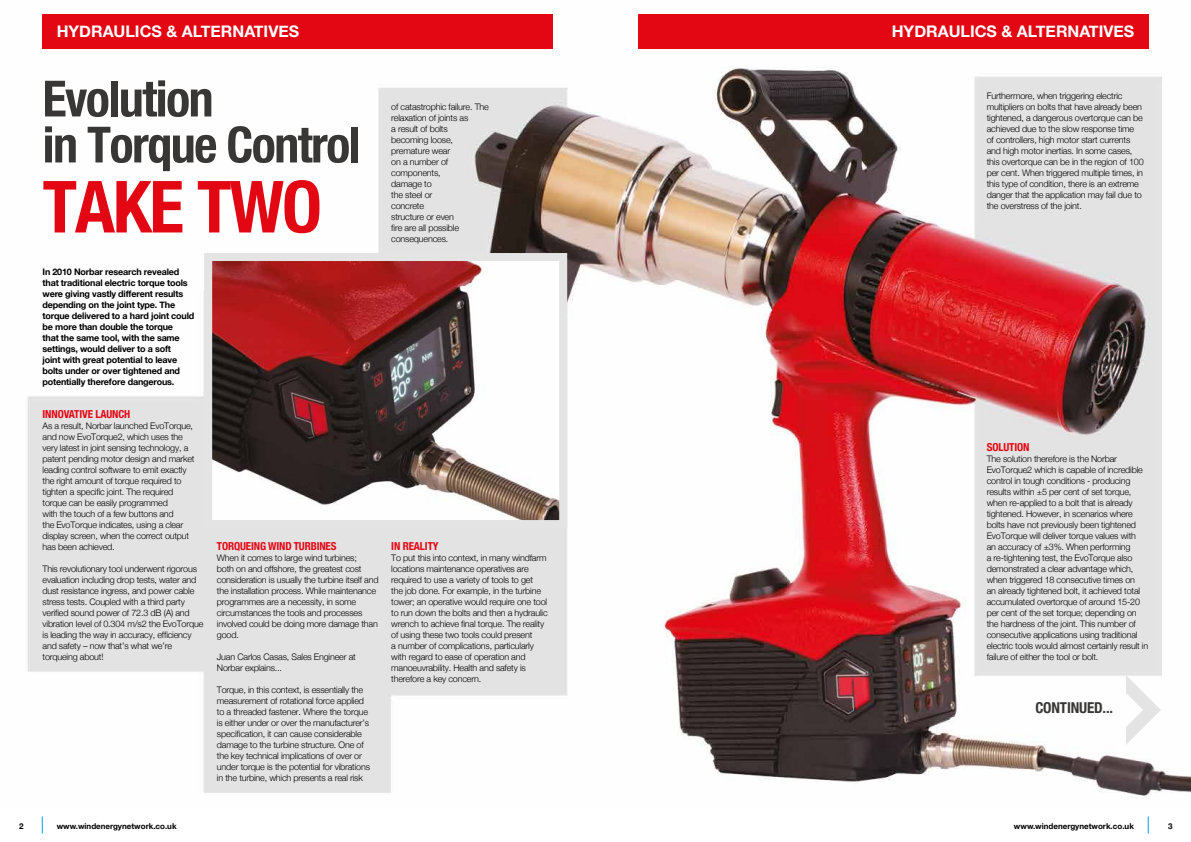
<style>
.page{position:relative;width:1191px;height:842px;background:#fff}
.page>*{position:absolute;margin:0;border:0;box-sizing:border-box;transform-origin:0 0}
.t1{font:700 condensed 72px "Helvetica Neue";letter-spacing:-.03em;color:#e30613}
.t2{font:700 condensed 50px/46px "Helvetica Neue";letter-spacing:-.03em;color:#383736}
.t3{font:700 16px "Helvetica Neue";color:#fff}
.t4{font:700 condensed 15px "Helvetica Neue";letter-spacing:-.01em;color:#383736}
.t5{font:700 condensed 11px "Helvetica Neue";letter-spacing:-.01em;color:#e30613}
.t6{font:300 9px/11px "Helvetica Neue";letter-spacing:-.02em;color:#000}
.t7{font:700 9px/11px "Helvetica Neue";letter-spacing:-.02em;color:#000}
.t8{font:700 8px "Helvetica Neue";color:#000}
</style>
<div class="page">
<svg style="left:1148px;top:816px;width:1px;height:17px"></svg>
<svg style="left:42px;top:816px;width:1px;height:17px"></svg>
<img style="left:27px;top:14px;width:1164px;height:784px">
<div style="left:43px;top:14px;width:510px;height:34px;background:#e30613"></div>
<div style="left:638px;top:14px;width:510px;height:34px;background:#e30613"></div>
<svg style="left:1126px;top:675px;width:34px;height:70px"></svg>
<img style="left:213px;top:262px;width:345px;height:257px">
<div style="left:204px;top:253px;width:363px;height:275px;border:8px solid #e4e4e4"></div>
<h3 class="t3" style="left:57px;top:21px;width:244px">HYDRAULICS &amp; ALTERNATIVES</h3>
<h3 class="t3" style="left:891px;top:21px;width:244px">HYDRAULICS &amp; ALTERNATIVES</h3>
<h2 class="t2" style="left:43px;top:75px;width:320px">Evolution<br>in Torque Control</h2>
<h1 class="t1" style="left:43px;top:163px;width:281px">TAKE TWO</h1>
<p class="t7" style="left:43px;top:266px;width:153px">In 2010 Norbar research revealed that traditional electric torque tools were giving vastly different results depending on the joint type. The torque delivered to a hard joint could be more than double the torque<br>that the same tool, with the same settings, would deliver to a soft<br>joint with great potential to leave bolts under or over tightened and potentially therefore dangerous.</p>
<p class="t5" style="left:43px;top:407px;width:89px">INNOVATIVE LAUNCH</p>
<p class="t6" style="left:43px;top:420px;width:154px">As a result, Norbar launched EvoTorque, and now EvoTorque2, which uses the very latest in joint sensing technology, a patent pending motor design and market leading control software to emit exactly the right amount of torque required to tighten a specific joint. The required torque can be easily programmed<br>with the touch of a few buttons and<br>the EvoTorque indicates, using a clear display screen, when the correct output has been achieved.</p>
<p class="t6" style="left:43px;top:563px;width:162px">This revolutionary tool underwent rigorous evaluation including drop tests, water and dust resistance ingress, and power cable stress tests. Coupled with a third party verified sound power of 72.3 dB (A) and vibration level of 0.304 m/s2 the EvoTorque is leading the way in accuracy, efficiency and safety – now that’s what we’re torqueing about!</p>
<p class="t5" style="left:217px;top:539px;width:121px">TORQUEING WIND TURBINES</p>
<p class="t6" style="left:217px;top:552px;width:163px">When it comes to large wind turbines;<br>both on and offshore, the greatest cost consideration is usually the turbine itself and the installation process. While maintenance programmes are a necessity, in some circumstances the tools and processes involved could be doing more damage than good.</p>
<p class="t6" style="left:217px;top:651px;width:140px">Juan Carlos Casas, Sales Engineer at<br>Norbar explains...</p>
<p class="t6" style="left:217px;top:684px;width:155px">Torque, in this context, is essentially the measurement of rotational force applied to a threaded fastener. Where the torque is either under or over the manufacturer’s specification, it can cause considerable damage to the turbine structure. One of the key technical implications of over or under torque is the potential for vibrations in the turbine, which presents a real risk</p>
<p class="t6" style="left:391px;top:101px;width:99px">of catastrophic failure. The relaxation of joints as<br>a result of bolts<br>becoming loose, premature wear<br>on a number of components,<br>damage to<br>the steel or<br>concrete<br>structure or even<br>fire are all possible consequences.</p>
<p class="t5" style="left:391px;top:539px;width:49px">IN REALITY</p>
<p class="t6" style="left:391px;top:552px;width:158px">To put this into context, in many windfarm locations maintenance operatives are required to use a variety of tools to get<br>the job done. For example, in the turbine tower; an operative would require one tool to run down the bolts and then a hydraulic wrench to achieve final torque. The reality of using these two tools could present<br>a number of complications, particularly with regard to ease of operation and manoeuvrability. Health and safety is therefore a key concern.</p>
<p class="t6" style="left:986px;top:90px;width:158px">Furthermore, when triggering electric multipliers on bolts that have already been tightened, a dangerous overtorque can be achieved due to the slow response time<br>of controllers, high motor start currents and high motor inertias. In some cases, this overtorque can be in the region of 100 per cent. When triggered multiple times, in this type of condition, there is an extreme danger that the application may fail due to the overstress of the joint.</p>
<p class="t5" style="left:986px;top:440px;width:44px">SOLUTION</p>
<p class="t6" style="left:986px;top:453px;width:163px">The solution therefore is the Norbar EvoTorque2 which is capable of incredible control in tough conditions - producing results within ±5 per cent of set torque, when re-applied to a bolt that is already tightened. However, in scenarios where bolts have not previously been tightened EvoTorque will deliver torque values with<br>an accuracy of ±3%. When performing<br>a re-tightening test, the EvoTorque also demonstrated a clear advantage which, when triggered 18 consecutive times on<br>an already tightened bolt, it achieved total accumulated overtorque of around 15-20 per cent of the set torque; depending on the hardness of the joint. This number of consecutive applications using traditional electric tools would almost certainly result in failure of either the tool or bolt.</p>
<h3 class="t4" style="left:1035px;top:699px;width:79px">CONTINUED...</h3>
<p class="t8" style="left:19px;top:821px;width:6px">2</p>
<p class="t8" style="left:57px;top:821px;width:121px">www.windenergynetwork.co.uk</p>
<p class="t8" style="left:1014px;top:821px;width:121px">www.windenergynetwork.co.uk</p>
<p class="t8" style="left:1168px;top:821px;width:6px">3</p>
</div>
